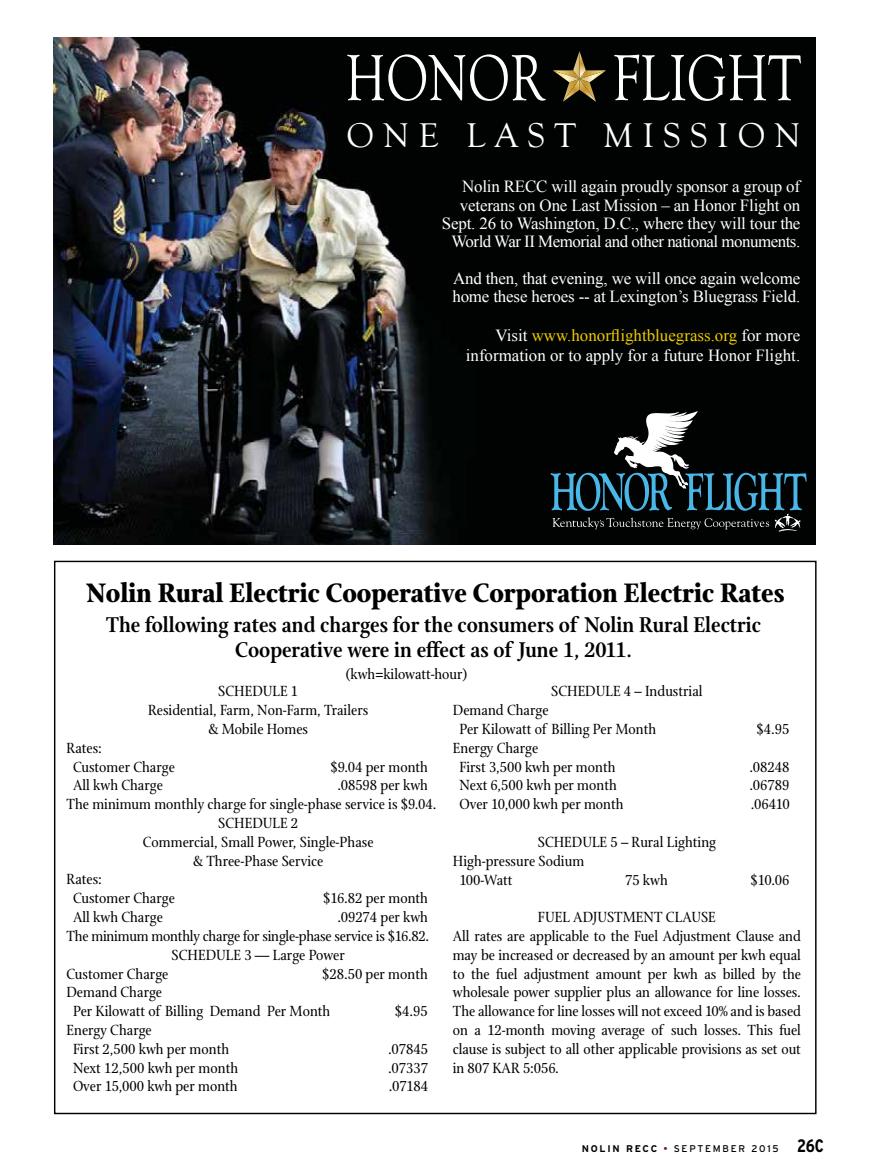
<style>
.page{position:relative;width:878px;height:1175px;background:#fff}
.page>*{position:absolute;margin:0;border:0;box-sizing:border-box;transform-origin:0 0}
.t1{font:67.05px "Goudy Old Style T";color:#fff;scale:.8 1}
.t2{font:35.25px "Goudy Old Style T";letter-spacing:.26em;color:#fff}
.t3{font:700 28.95px "Stone Print";color:#000}
.t4{font:600 23.1px/24.6px "Stone Print";color:#000;text-align:center}
.t5{font:16.95px/18.3px "Times New Roman";letter-spacing:-.01em;color:#fff;text-align:right}
.t6{font:15.9px/18.8px "Stone Print";color:#000}
.t7{font:9.75px "Interstate";letter-spacing:.18em;color:#000}
.s1{color:#f0cb00}
.s2{font-weight:700}
.s3{color:#7a1315}
.s4{font-weight:700;font-stretch:condensed;font-size:18px}
</style>
<div class="page">
<img style="left:54px;top:37px;width:762px;height:507px">
<svg style="left:550px;top:411px;width:256px;height:120px;background:#202d31"></svg>
<svg style="left:553px;top:51px;width:53px;height:51px;background:#443c21"></svg>
<h1 class="t1" style="left:345px;top:41px;width:571px">HONOR FLIGHT</h1>
<h2 class="t2" style="left:346px;top:116px;width:455px">ONE LAST MISSION</h2>
<p class="t5" style="left:442px;top:177px;width:360px">Nolin RECC will again proudly sponsor a group of veterans on One Last Mission – an Honor Flight on Sept. 26 to Washington, D.C., where they will tour the World War II Memorial and other national monuments.</p>
<p class="t5" style="left:452px;top:269px;width:349px;text-align:left">And then, that evening, we will once again welcome home these heroes -- at Lexington’s Bluegrass Field.</p>
<p class="t5" style="left:466px;top:325px;width:336px;line-height:20.2px">Visit <span class="s1">www.honorflightbluegrass.org</span> for more information or to apply for a future Honor Flight.</p>
<h3 class="t3" style="left:86px;top:575px;width:700px">Nolin Rural Electric Cooperative Corporation Electric Rates</h3>
<h3 class="t4" style="left:106px;top:613px;width:656px">The following rates and charges for the consumers of Nolin Rural Electric<br>Cooperative were in effect as of June 1, 2011.</h3>
<p class="t6" style="left:346px;top:664px;width:123px">(kwh=kilowatt-hour)</p>
<p class="t6" style="left:148px;top:682px;width:221px;text-align:center">SCHEDULE 1<br>Residential, Farm, Non-Farm, Trailers &amp; Mobile Homes</p>
<p class="t6" style="left:73px;top:738px;width:103px;text-indent:-7px">Rates:<br>Customer Charge</p>
<p class="t6" style="left:330px;top:757px;width:99px">$9.04 per month</p>
<p class="t6" style="left:73px;top:776px;width:91px">All kwh Charge</p>
<p class="t6" style="left:337px;top:776px;width:92px">.08598 per kwh</p>
<p class="t6" style="left:66px;top:795px;width:371px">The minimum monthly charge for single-phase service is $9.04.</p>
<p class="t6" style="left:218px;top:813px;width:81px">SCHEDULE 2</p>
<p class="t6" style="left:143px;top:832px;width:232px">Commercial, Small Power, Single-Phase</p>
<p class="t6" style="left:193px;top:851px;width:132px">&amp; Three-Phase Service</p>
<p class="t6" style="left:66px;top:870px;width:37px">Rates:</p>
<p class="t6" style="left:73px;top:889px;width:103px">Customer Charge</p>
<p class="t6" style="left:323px;top:889px;width:106px">$16.82 per month</p>
<p class="t6" style="left:73px;top:907px;width:91px">All kwh Charge</p>
<p class="t6" style="left:337px;top:907px;width:92px">.09274 per kwh</p>
<p class="t6" style="left:66px;top:926px;width:364px">The minimum monthly charge for single-phase service is $16.82.</p>
<p class="t6" style="left:172px;top:945px;width:175px">SCHEDULE 3 — Large Power</p>
<p class="t6" style="left:66px;top:964px;width:103px">Customer Charge</p>
<p class="t6" style="left:322px;top:964px;width:107px">$28.50 per month</p>
<p class="t6" style="left:73px;top:983px;width:259px;text-indent:-7px">Demand Charge<br>Per Kilowatt of Billing Demand Per Month</p>
<p class="t6" style="left:395px;top:1001px;width:34px">$4.95</p>
<p class="t6" style="left:73px;top:1020px;width:158px;text-indent:-7px">Energy Charge<br>First 2,500 kwh per month</p>
<p class="t6" style="left:388px;top:1039px;width:41px">.07845</p>
<p class="t6" style="left:73px;top:1058px;width:167px">Next 12,500 kwh per month</p>
<p class="t6" style="left:388px;top:1058px;width:41px">.07337</p>
<p class="t6" style="left:73px;top:1077px;width:166px">Over 15,000 kwh per month</p>
<p class="t6" style="left:389px;top:1077px;width:41px">.07184</p>
<p class="t6" style="left:551px;top:682px;width:153px">SCHEDULE 4 – Industrial</p>
<p class="t6" style="left:459px;top:701px;width:198px;text-indent:-7px">Demand Charge<br>Per Kilowatt of Billing Per Month</p>
<p class="t6" style="left:459px;top:738px;width:157px;text-indent:-7px">Energy Charge<br>First 3,500 kwh per month</p>
<p class="t6" style="left:756px;top:719px;width:34px">$4.95</p>
<p class="t6" style="left:749px;top:757px;width:41px">.08248</p>
<p class="t6" style="left:459px;top:776px;width:159px">Next 6,500 kwh per month</p>
<p class="t6" style="left:749px;top:776px;width:41px">.06789</p>
<p class="t6" style="left:459px;top:795px;width:166px">Over 10,000 kwh per month</p>
<p class="t6" style="left:751px;top:795px;width:40px">.06410</p>
<p class="t6" style="left:537px;top:832px;width:180px">SCHEDULE 5 – Rural Lighting</p>
<p class="t6" style="left:453px;top:851px;width:133px">High-pressure Sodium</p>
<p class="t6" style="left:459px;top:870px;width:55px">100-Watt</p>
<p class="t6" style="left:625px;top:870px;width:44px">75 kwh</p>
<p class="t6" style="left:750px;top:870px;width:40px">$10.06</p>
<p class="t6" style="left:453px;top:908px;width:349px;text-indent:85px">FUEL ADJUSTMENT CLAUSE<br>All rates are applicable to the Fuel Adjustment Clause and may be increased or decreased by an amount per kwh equal to the fuel adjustment amount per kwh as billed by the wholesale power supplier plus an allowance for line losses.<br>The allowance for line losses will not exceed 10% and is based on a 12-month moving average of such losses. This fuel clause is subject to all other applicable provisions as set out in 807 KAR 5:056.</p>
<p class="t7" style="left:582px;top:1143px;width:243px"><span class="s2">NOLIN RECC</span> <span class="s3">•</span> SEPTEMBER 2015 <span class="s4">26C</span></p>
</div>
